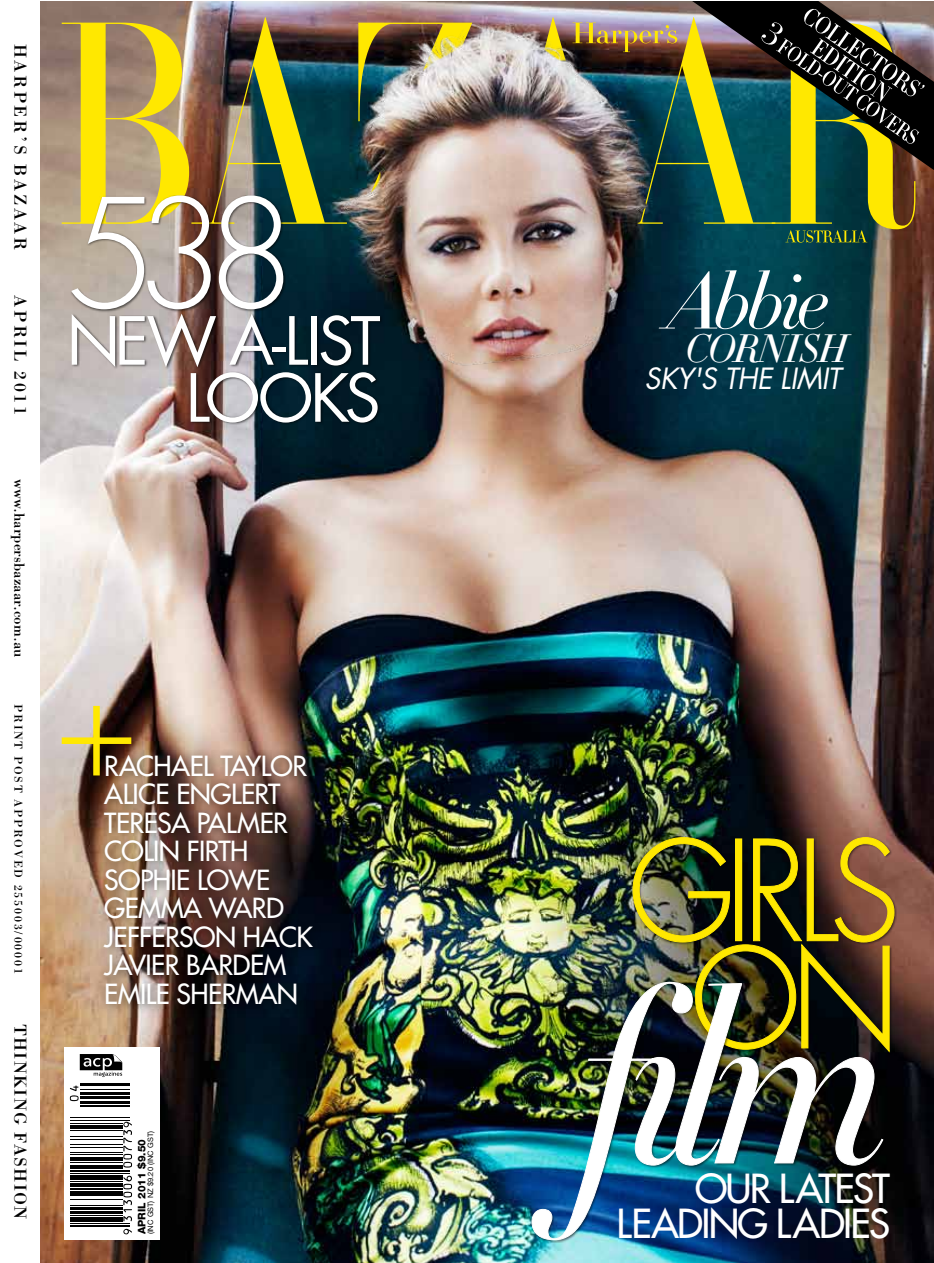
<style>
.page{position:relative;width:934px;height:1263px;background:#fff}
.page>*{position:absolute;margin:0;border:0;box-sizing:border-box;transform-origin:0 0}
.t1{font:300 147.15px "Futura";color:#fff}
.t2{font:300 135px/107.2px "Futura";letter-spacing:-.07em;color:#ffe800;text-align:center;scale:.95 1}
.t3{font:78.9px "Didot I HTF Display Md";letter-spacing:-.05em;color:#fff}
.t4{font:64.5px/57px "Futura";letter-spacing:-.06em;color:#fff;text-align:right}
.t5{font:39px/34.5px "Futura";letter-spacing:-.045em;color:#fff;text-align:right}
.t6{font:39px "Didot I HTF Text Lg";letter-spacing:-.03em;color:#fff}
.t7{font:italic 28.5px "Futura";letter-spacing:-.02em;color:#fff}
.t8{font:27px/28.5px "Futura";letter-spacing:-.02em;color:#fff}
.t9{font:18px "Bodoni";letter-spacing:.15em;color:#000}
.t10{font:18px "Bodoni";letter-spacing:.075em;color:#000}
.t11{font:15px "Bodoni";color:#000}
.t12{font:12px "Bodoni";letter-spacing:.15em;color:#000}
.t13{font:800 10.5px "Helvetica Neue";color:#000}
.t14{font:7.5px "Helvetica Neue";color:#000}
</style>
<div class="page">
<img style="left:40px;top:1px;width:893px;height:1262px">
<img style="left:62px;top:17px;width:204px;height:207px">
<div style="left:96px;top:747px;width:225px;height:267px;background:#000;opacity:.6"></div>
<div style="left:64px;top:1047px;width:95px;height:193px;background:#fff"></div>
<svg style="left:80px;top:1054px;width:42px;height:23px"></svg>
<hr style="left:70px;top:1225px;width:59px;height:1px;background:#000">
<hr style="left:70px;top:1223px;width:59px;height:1px;background:#000">
<div style="left:70px;top:1217px;width:52px;height:5px;background:#000"></div>
<hr style="left:70px;top:1215px;width:52px;height:1px;background:#000">
<hr style="left:70px;top:1212px;width:52px;height:2px;background:#000">
<hr style="left:70px;top:1207px;width:52px;height:2px;background:#000">
<hr style="left:70px;top:1205px;width:52px;height:1px;background:#000">
<hr style="left:70px;top:1199px;width:52px;height:1px;background:#000">
<hr style="left:70px;top:1193px;width:52px;height:2px;background:#000">
<hr style="left:70px;top:1191px;width:52px;height:1px;background:#000">
<hr style="left:70px;top:1188px;width:52px;height:2px;background:#000">
<hr style="left:70px;top:1183px;width:52px;height:3px;background:#000">
<hr style="left:70px;top:1181px;width:52px;height:1px;background:#000">
<hr style="left:70px;top:1175px;width:52px;height:4px;background:#000">
<hr style="left:70px;top:1172px;width:59px;height:1px;background:#000">
<hr style="left:70px;top:1170px;width:59px;height:1px;background:#000">
<hr style="left:70px;top:1166px;width:52px;height:3px;background:#000">
<hr style="left:70px;top:1162px;width:52px;height:1px;background:#000">
<hr style="left:70px;top:1158px;width:52px;height:3px;background:#000">
<hr style="left:70px;top:1154px;width:52px;height:1px;background:#000">
<hr style="left:70px;top:1152px;width:52px;height:1px;background:#000">
<hr style="left:70px;top:1147px;width:52px;height:1px;background:#000">
<hr style="left:70px;top:1144px;width:52px;height:1px;background:#000">
<hr style="left:70px;top:1139px;width:52px;height:1px;background:#000">
<hr style="left:70px;top:1136px;width:52px;height:1px;background:#000">
<hr style="left:70px;top:1130px;width:52px;height:1px;background:#000">
<hr style="left:70px;top:1125px;width:52px;height:4px;background:#000">
<hr style="left:70px;top:1123px;width:52px;height:1px;background:#000">
<hr style="left:70px;top:1120px;width:59px;height:1px;background:#000">
<hr style="left:70px;top:1117px;width:59px;height:1px;background:#000">
<hr style="left:80px;top:1105px;width:49px;height:1px;background:#000">
<hr style="left:80px;top:1102px;width:49px;height:2px;background:#000">
<hr style="left:80px;top:1096px;width:49px;height:2px;background:#000">
<hr style="left:80px;top:1094px;width:49px;height:1px;background:#000">
<hr style="left:80px;top:1091px;width:49px;height:1px;background:#000">
<hr style="left:80px;top:1089px;width:49px;height:1px;background:#000">
<hr style="left:80px;top:1083px;width:49px;height:3px;background:#000">
<svg style="left:123px;top:1229px;width:9px;height:5px"></svg>
<svg style="left:123px;top:1176px;width:9px;height:45px"></svg>
<svg style="left:123px;top:1122px;width:9px;height:45px"></svg>
<svg style="left:70px;top:1085px;width:8px;height:16px"></svg>
<svg style="left:62px;top:706px;width:69px;height:69px;background:#948253"></svg>
<div style="left:70px;top:195px;width:216px;height:117px;background:#000;opacity:.6"></div>
<div style="left:72px;top:313px;width:311px;height:112px;background:#000;opacity:.6"></div>
<img style="left:632px;top:837px;width:262px;height:215px">
<div style="left:531px;top:981px;width:354px;height:262px;background:#000;opacity:.6"></div>
<img style="left:531px;top:982px;width:351px;height:258px">
<svg style="left:745px;top:1px;width:188px;height:242px;background:#4a5635"></svg>
<img style="left:266px;top:1px;width:479px;height:431px">
<p class="t9" style="left:31px;top:44px;width:208px;rotate:90deg">HARPER’S BAZAAR</p>
<p class="t9" style="left:31px;top:295px;width:121px;rotate:90deg">APRIL 2011</p>
<p class="t11" style="left:28px;top:478px;width:180px;rotate:90deg">www.harpersbazaar.com.au</p>
<p class="t12" style="left:26px;top:704px;width:271px;rotate:90deg">PRINT POST APPROVED 255003/00001</p>
<p class="t10" style="left:31px;top:1023px;width:197px;rotate:90deg">THINKING FASHION</p>
<h1 class="t1" style="left:66px;top:165px;width:232px">538</h1>
<h3 class="t4" style="left:66px;top:313px;width:315px">NEW A-LIST<br>LOOKS</h3>
<p class="t8" style="left:104px;top:751px;width:210px">RACHAEL TAYLOR<br>ALICE ENGLERT<br>TERESA PALMER<br>COLIN FIRTH<br>SOPHIE LOWE<br>GEMMA WARD<br>JEFFERSON HACK<br>JAVIER BARDEM<br>EMILE SHERMAN</p>
<p class="t13" style="left:136px;top:1234px;width:97px;rotate:-90deg">APRIL 2011 $9.50</p>
<p class="t14" style="left:146px;top:1234px;width:105px;rotate:-90deg">(INC GST) NZ $9.20 (INC GST)</p>
<h3 class="t3" style="left:670px;top:252px;width:161px">Abbie</h3>
<h3 class="t6" style="left:685px;top:324px;width:164px">CORNISH</h3>
<p class="t7" style="left:644px;top:360px;width:198px">SKY'S THE LIMIT</p>
<h2 class="t2" style="left:628px;top:842px;width:287px">GIRLS<br>ON</h2>
<h3 class="t5" style="left:616px;top:1172px;width:275px">OUR LATEST<br>LEADING LADIES</h3>
</div>
